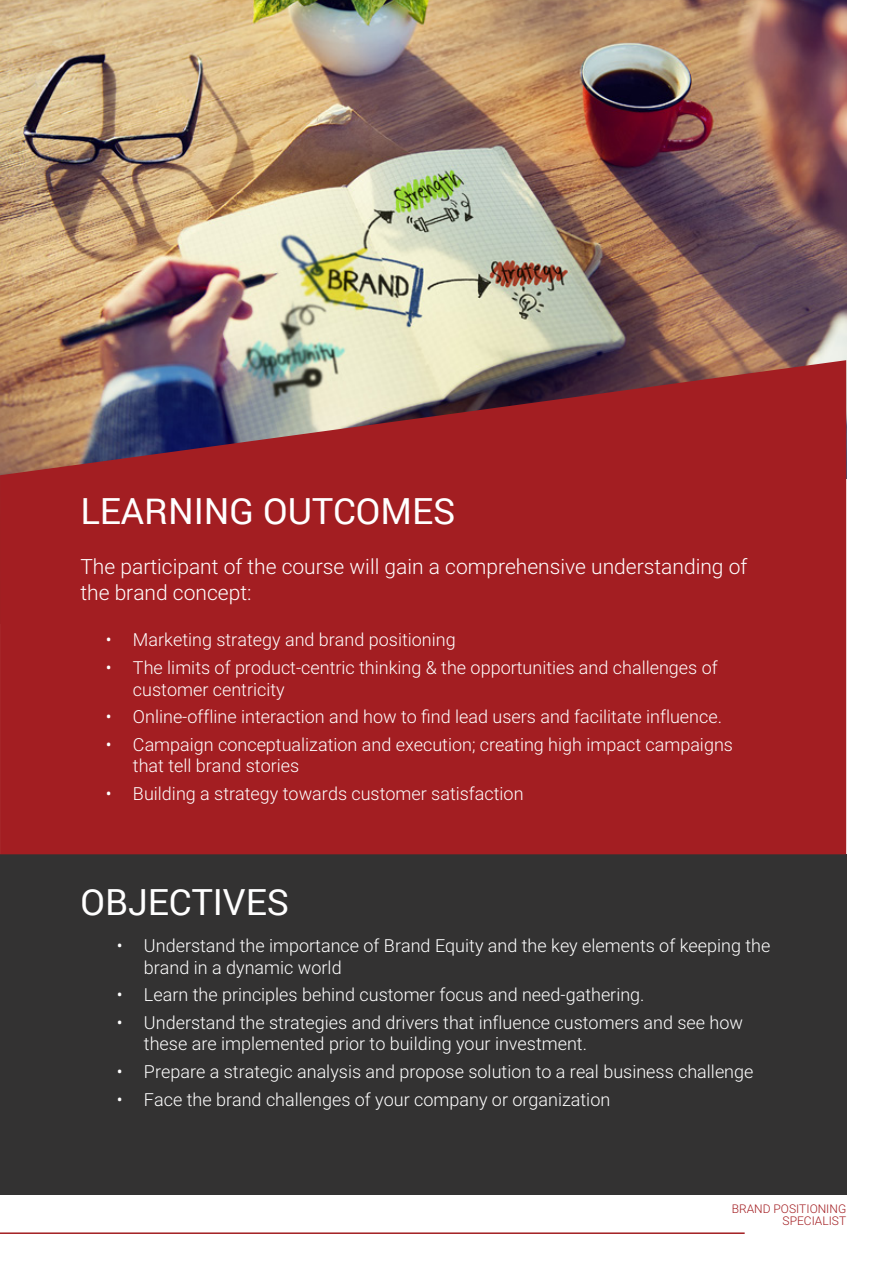
<style>
.page{position:relative;width:893px;height:1263px;background:#fff}
.page>*{position:absolute;margin:0;border:0;box-sizing:border-box;transform-origin:0 0}
.t1{font:36px "Roboto";color:#fff}
.t2{font:300 21px/25.2px "Roboto";color:#fff}
.t3{font:300 18px/21.6px "Roboto";color:#fff}
.t4{font:300 12px/12px "Roboto";color:#a31e22;text-align:right}
</style>
<div class="page">
<hr style="left:0;top:1232px;width:745px;height:2px;background:#a31e22">
<img style="left:0;top:0;width:846px;height:360px">
<div style="left:0;top:854px;width:846px;height:341px;background:#333232"></div>
<svg style="left:0;top:360px;width:846px;height:494px;background:#9f282b"></svg>
<h1 class="t1" style="left:80px;top:486px;width:377px">LEARNING OUTCOMES</h1>
<p class="t2" style="left:80px;top:554px;width:668px">The participant of the course will gain a comprehensive understanding of the brand concept:</p>
<p class="t3" style="left:106px;top:628px;width:351px">• Marketing strategy and brand positioning</p>
<p class="t3" style="left:133px;top:656px;width:586px;text-indent:-27px">• The limits of product-centric thinking &amp; the opportunities and challenges of customer centricity</p>
<p class="t3" style="left:106px;top:705px;width:618px">• Online-offline interaction and how to find lead users and facilitate influence.</p>
<p class="t3" style="left:133px;top:733px;width:601px;text-indent:-27px">• Campaign conceptualization and execution; creating high impact campaigns that tell brand stories</p>
<p class="t3" style="left:106px;top:782px;width:419px">• Building a strategy towards customer satisfaction</p>
<h1 class="t1" style="left:80px;top:877px;width:210px">OBJECTIVES</h1>
<p class="t3" style="left:144px;top:934px;width:628px;text-indent:-27px">• Understand the importance of Brand Equity and the key elements of keeping the brand in a dynamic world</p>
<p class="t3" style="left:117px;top:983px;width:529px">• Learn the principles behind customer focus and need-gathering.</p>
<p class="t3" style="left:144px;top:1011px;width:601px;text-indent:-27px">• Understand the strategies and drivers that influence customers and see how these are implemented prior to building your investment.</p>
<p class="t3" style="left:117px;top:1060px;width:638px">• Prepare a strategic analysis and propose solution to a real business challenge</p>
<p class="t3" style="left:117px;top:1088px;width:495px">• Face the brand challenges of your company or organization</p>
<p class="t4" style="left:732px;top:1202px;width:116px">BRAND POSITIONING<br>SPECIALIST</p>
</div>
